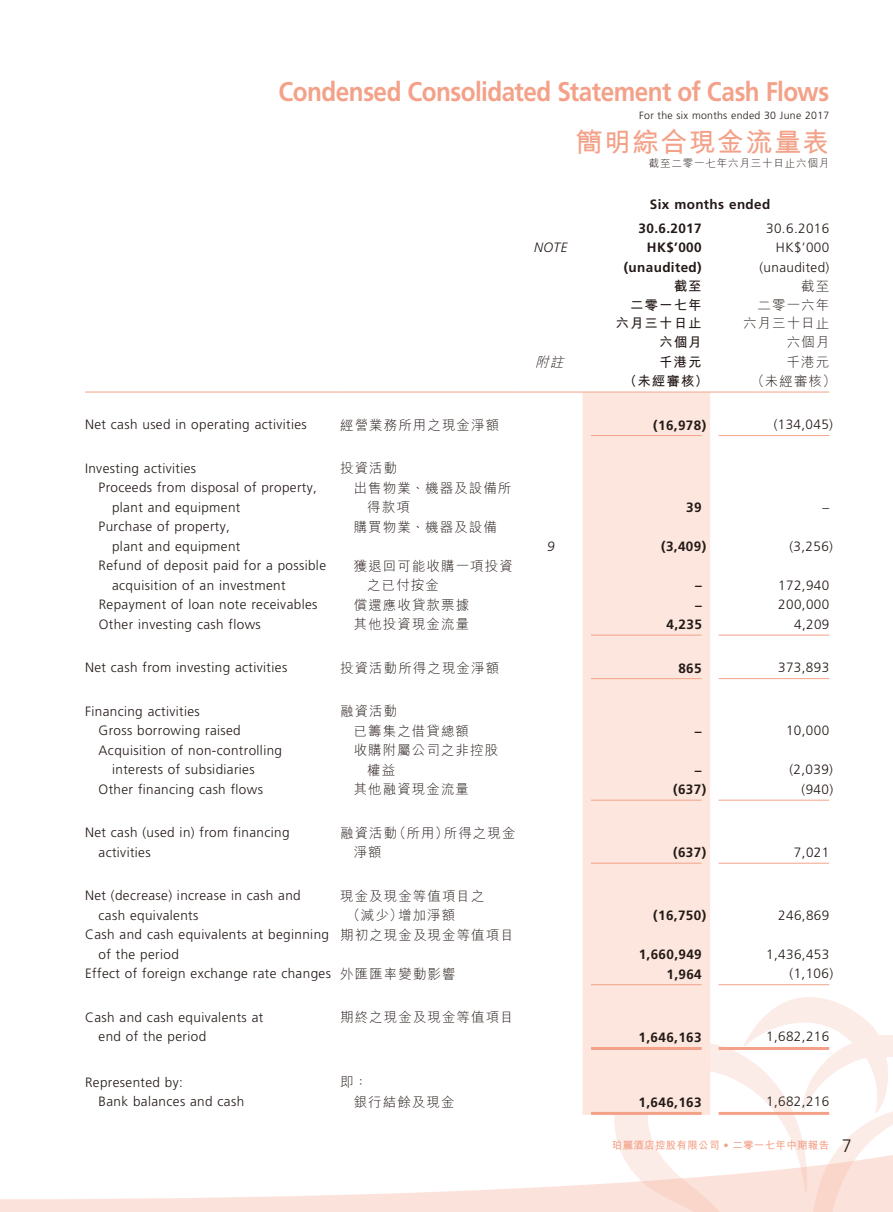
<style>
.page{position:relative;width:893px;height:1212px;background:#fff}
.page>*{position:absolute;margin:0;border:0;box-sizing:border-box;transform-origin:0 0}
.t1{font:700 27px "Frutiger LT Std";letter-spacing:-.02em;color:#f3a289;scale:.9 1}
.t2{font:700 27px "M Hei HK";letter-spacing:.045em;color:#f3a289}
.t3{font:300 13.5px/19.5px "Frutiger LT Std";letter-spacing:.03em;color:#231916}
.t4{font:300 13.5px/19.5px "M Hei HK";letter-spacing:.08em;color:#231916}
.t5{font:700 13.5px/24px "Frutiger LT Std";letter-spacing:.03em;color:#231916}
.t6{font:700 13.5px/18.8px "M Hei HK";letter-spacing:.08em;color:#231916;text-align:right}
.t7{font:italic 300 13.5px "Frutiger LT Std";color:#231916}
.t8{font:italic 300 13.5px "M Hei HK";color:#231916}
.t9{font:300 10.5px "Frutiger LT Std";letter-spacing:.03em;color:#231916}
.t10{font:700 10.5px "M Hei HK";letter-spacing:.03em;color:#f3a289}
.t11{font:300 10.5px "M Hei HK";letter-spacing:.08em;color:#231916}
.s1{font-family:"M Hei HK"}
.s2{font-family:"Frutiger LT Std"}
.s3{font-family:"Frutiger LT Std";font-weight:300;font-size:18px;color:#231916}
</style>
<div class="page">
<svg style="left:614px;top:997px;width:279px;height:155px"></svg>
<svg style="left:0;top:1152px;width:893px;height:60px"></svg>
<div style="left:583px;top:393px;width:127px;height:722px;background:#fce6dd"></div>
<hr style="left:85px;top:392px;width:255px;height:1px;background:#f3a289">
<hr style="left:340px;top:392px;width:179px;height:1px;background:#f3a289">
<hr style="left:519px;top:392px;width:64px;height:1px;background:#f3a289">
<hr style="left:583px;top:392px;width:127px;height:1px;background:#f3a289">
<hr style="left:710px;top:392px;width:119px;height:1px;background:#f3a289">
<hr style="left:591px;top:435px;width:111px;height:1px;background:#f3a289">
<hr style="left:719px;top:435px;width:110px;height:1px;background:#f3a289">
<hr style="left:591px;top:635px;width:111px;height:1px;background:#f3a289">
<hr style="left:719px;top:635px;width:110px;height:1px;background:#f3a289">
<hr style="left:591px;top:678px;width:111px;height:1px;background:#f3a289">
<hr style="left:719px;top:678px;width:110px;height:1px;background:#f3a289">
<hr style="left:591px;top:800px;width:111px;height:1px;background:#f3a289">
<hr style="left:719px;top:800px;width:110px;height:1px;background:#f3a289">
<hr style="left:591px;top:863px;width:111px;height:1px;background:#f3a289">
<hr style="left:719px;top:863px;width:110px;height:1px;background:#f3a289">
<hr style="left:591px;top:984px;width:111px;height:1px;background:#f3a289">
<hr style="left:719px;top:984px;width:110px;height:1px;background:#f3a289">
<hr style="left:591px;top:1047px;width:111px;height:3px;background:#f3a289">
<hr style="left:719px;top:1047px;width:110px;height:3px;background:#f3a289">
<hr style="left:591px;top:1112px;width:111px;height:3px;background:#f3a289">
<hr style="left:719px;top:1112px;width:110px;height:3px;background:#f3a289">
<h1 class="t1" style="left:278px;top:75px;width:613px">Condensed Consolidated Statement of Cash Flows</h1>
<p class="t9" style="left:639px;top:109px;width:192px">For the six months ended 30 June 2017</p>
<h1 class="t2" style="left:576px;top:122px;width:255px">簡明綜合現金流量表</h1>
<p class="t11" style="left:649px;top:156px;width:182px">截至二零一七年六月三十日止六個月</p>
<p class="t5" style="left:639px;top:193px;width:133px;text-indent:11px">Six months ended<br>30.6.2017</p>
<p class="t3" style="left:766px;top:218px;width:65px">30.6.2016</p>
<p class="t7" style="left:534px;top:240px;width:35px">NOTE</p>
<p class="t5" style="left:647px;top:235px;width:56px">HK$’000</p>
<p class="t3" style="left:776px;top:238px;width:55px">HK$’000</p>
<p class="t5" style="left:624px;top:256px;width:80px">(unaudited)</p>
<p class="t3" style="left:759px;top:257px;width:71px">(unaudited)</p>
<p class="t6" style="left:615px;top:276px;width:88px">截至<br>二零一七年六月三十日止六個月</p>
<p class="t4" style="left:743px;top:276px;width:88px;line-height:18.8px;text-align:right">截至<br>二零一六年六月三十日止六個月</p>
<p class="t8" style="left:535px;top:352px;width:34px">附註</p>
<p class="t6" style="left:659px;top:351px;width:44px">千港元</p>
<p class="t4" style="left:787px;top:351px;width:44px">千港元</p>
<p class="t6" style="left:623px;top:371px;width:86px">（未經審核）</p>
<p class="t4" style="left:751px;top:371px;width:86px">（未經審核）</p>
<p class="t3" style="left:85px;top:415px;width:223px">Net cash used in operating activities</p>
<p class="t4" style="left:340px;top:414px;width:161px">經營業務所用之現金淨額</p>
<p class="t5" style="left:653px;top:413px;width:54px">(16,978)</p>
<p class="t3" style="left:774px;top:415px;width:61px">(134,045)</p>
<p class="t3" style="left:85px;top:458px;width:113px">Investing activities</p>
<p class="t4" style="left:340px;top:458px;width:59px">投資活動</p>
<p class="t3" style="left:112px;top:478px;width:206px;text-indent:-14px">Proceeds from disposal of property, plant and equipment</p>
<p class="t4" style="left:367px;top:477px;width:146px;text-indent:-14px">出售物業、機器及設備所得款項</p>
<p class="t5" style="left:686px;top:496px;width:17px">39</p>
<p class="t3" style="left:822px;top:497px;width:8px">–</p>
<p class="t3" style="left:112px;top:517px;width:130px;text-indent:-14px">Purchase of property, plant and equipment</p>
<p class="t4" style="left:354px;top:516px;width:145px">購買物業、機器及設備</p>
<p class="t3" style="left:112px;top:556px;width:215px;text-indent:-14px">Refund of deposit paid for a possible acquisition of an investment</p>
<p class="t4" style="left:367px;top:555px;width:147px;text-indent:-14px">獲退回可能收購一項投資之已付按金</p>
<p class="t7" style="left:547px;top:538px;width:9px">9</p>
<p class="t5" style="left:661px;top:535px;width:47px">(3,409)</p>
<p class="t3" style="left:789px;top:536px;width:45px">(3,256)</p>
<p class="t5" style="left:695px;top:574px;width:8px">–</p>
<p class="t3" style="left:778px;top:575px;width:53px">172,940</p>
<p class="t3" style="left:99px;top:595px;width:220px">Repayment of loan note receivables</p>
<p class="t4" style="left:354px;top:594px;width:117px">償還應收貸款票據</p>
<p class="t5" style="left:695px;top:593px;width:8px">–</p>
<p class="t3" style="left:778px;top:595px;width:53px">200,000</p>
<p class="t3" style="left:99px;top:614px;width:164px">Other investing cash flows</p>
<p class="t4" style="left:354px;top:614px;width:117px">其他投資現金流量</p>
<p class="t5" style="left:666px;top:612px;width:37px">4,235</p>
<p class="t3" style="left:794px;top:614px;width:37px">4,209</p>
<p class="t3" style="left:85px;top:658px;width:204px">Net cash from investing activities</p>
<p class="t4" style="left:340px;top:657px;width:161px">投資活動所得之現金淨額</p>
<p class="t5" style="left:678px;top:656px;width:25px">865</p>
<p class="t3" style="left:778px;top:658px;width:53px">373,893</p>
<p class="t3" style="left:85px;top:701px;width:116px">Financing activities</p>
<p class="t4" style="left:340px;top:701px;width:59px">融資活動</p>
<p class="t3" style="left:99px;top:721px;width:144px">Gross borrowing raised</p>
<p class="t4" style="left:354px;top:720px;width:117px">已籌集之借貸總額</p>
<p class="t5" style="left:695px;top:719px;width:8px">–</p>
<p class="t3" style="left:786px;top:721px;width:45px">10,000</p>
<p class="t3" style="left:112px;top:740px;width:172px;text-indent:-14px">Acquisition of non-controlling interests of subsidiaries</p>
<p class="t4" style="left:367px;top:740px;width:132px;text-indent:-14px">收購附屬公司之非控股權益</p>
<p class="t5" style="left:695px;top:758px;width:8px">–</p>
<p class="t3" style="left:789px;top:760px;width:45px">(2,039)</p>
<p class="t3" style="left:99px;top:779px;width:166px">Other financing cash flows</p>
<p class="t4" style="left:354px;top:779px;width:117px">其他融資現金流量</p>
<p class="t5" style="left:673px;top:778px;width:35px">(637)</p>
<p class="t3" style="left:801px;top:779px;width:33px">(940)</p>
<p class="t3" style="left:99px;top:823px;width:193px;text-indent:-14px">Net cash (used in) from financing activities</p>
<p class="t4" style="left:354px;top:822px;width:163px;text-indent:-14px">融資活動（所用）所得之現金淨額</p>
<p class="t5" style="left:673px;top:841px;width:35px">(637)</p>
<p class="t3" style="left:794px;top:842px;width:37px">7,021</p>
<p class="t3" style="left:99px;top:886px;width:204px;text-indent:-14px">Net (decrease) increase in cash and cash equivalents</p>
<p class="t4" style="left:347px;top:886px;width:139px;text-indent:-7px">現金及現金等值項目之（減少）增加淨額</p>
<p class="t3" style="left:99px;top:925px;width:232px;text-indent:-14px">Cash and cash equivalents at beginning of the period</p>
<p class="t4" style="left:340px;top:924px;width:175px">期初之現金及現金等值項目</p>
<p class="t5" style="left:653px;top:904px;width:54px">(16,750)</p>
<p class="t3" style="left:778px;top:905px;width:53px">246,869</p>
<p class="t5" style="left:639px;top:943px;width:65px">1,660,949</p>
<p class="t3" style="left:766px;top:944px;width:65px">1,436,453</p>
<p class="t3" style="left:85px;top:964px;width:372px">Effect of foreign exchange rate changes <span class="s1">外匯匯率變動影響</span></p>
<p class="t5" style="left:666px;top:962px;width:37px">1,964</p>
<p class="t3" style="left:789px;top:964px;width:45px">(1,106)</p>
<p class="t3" style="left:99px;top:1007px;width:166px;text-indent:-14px">Cash and cash equivalents at end of the period</p>
<p class="t4" style="left:340px;top:1007px;width:175px">期終之現金及現金等值項目</p>
<p class="t5" style="left:639px;top:1025px;width:65px">1,646,163</p>
<p class="t3" style="left:766px;top:1027px;width:65px">1,682,216</p>
<p class="t3" style="left:85px;top:1072px;width:99px">Represented by:</p>
<p class="t4" style="left:340px;top:1072px;width:29px">即：</p>
<p class="t3" style="left:99px;top:1092px;width:147px">Bank balances and cash</p>
<p class="t4" style="left:354px;top:1091px;width:102px">銀行結餘及現金</p>
<p class="t5" style="left:639px;top:1090px;width:65px">1,646,163</p>
<p class="t3" style="left:766px;top:1092px;width:65px">1,682,216</p>
<p class="t10" style="left:612px;top:1137px;width:242px">珀麗酒店控股有限公司 <span class="s2">•</span> 二零一七年中期報告 <span class="s3">7</span></p>
</div>
